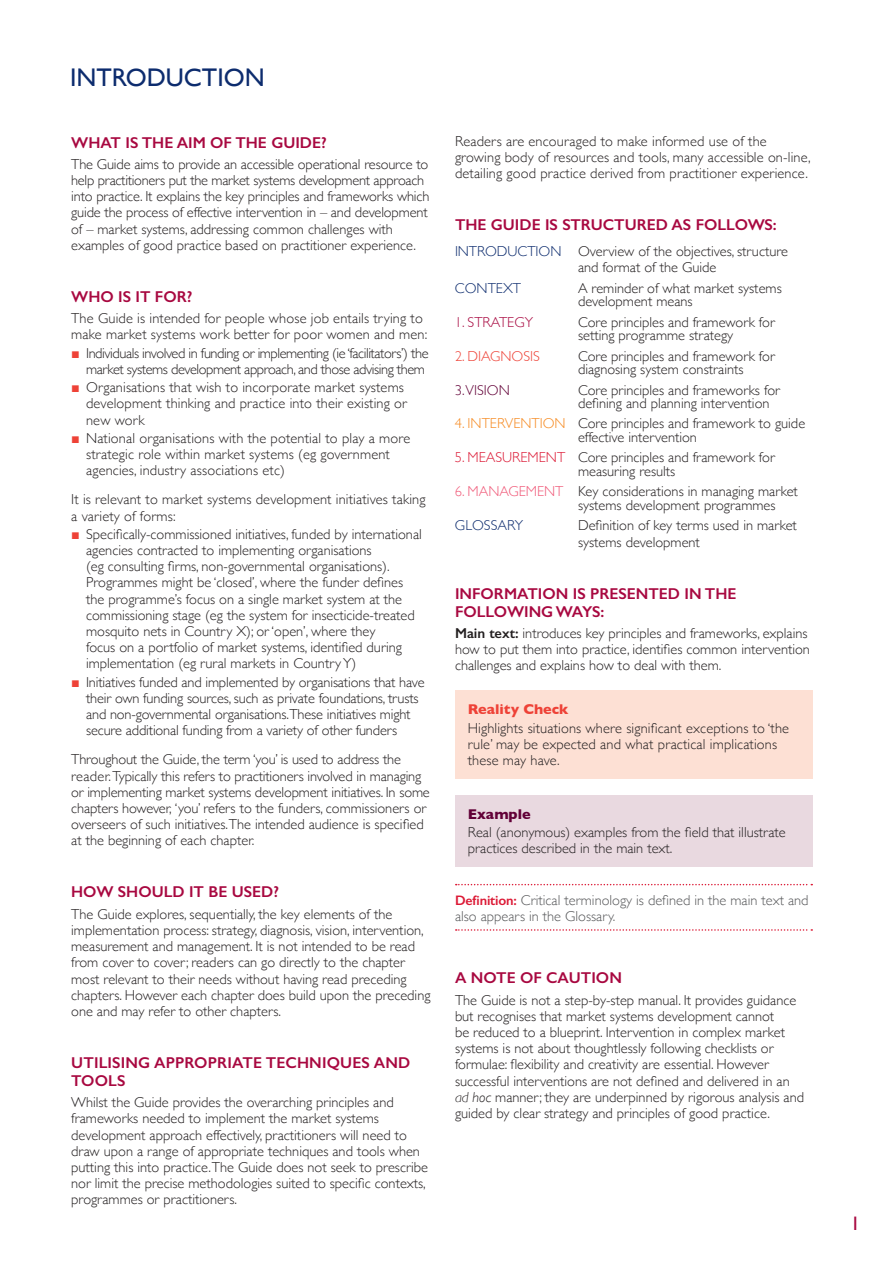
<style>
.page{position:relative;width:893px;height:1263px;background:#fff}
.page>*{position:absolute;margin:0;border:0;box-sizing:border-box;transform-origin:0 0}
.t1{font:25.5px "Gill Sans";color:#0d2c6e}
.Page_no{font:19.5px "Gill Sans";color:#a80840}
.t2{font:600 15.75px/18px "Gill Sans";color:#a80840}
.Body_no_space_abo{font:300 14.4px/16.2px "Gill Sans";color:#231f20}
.Body{font:300 14.4px/16.2px "Gill Sans";color:#231f20}
.Body_no_space_abo-2{font:300 14.4px/16.2px "Gill Sans";letter-spacing:-.03em;color:#231f20;text-align:right}
.Definition{font:300 14.4px/16.2px "Gill Sans";color:#57585a}
.Body-2{font:300 14.4px "Gill Sans";color:#0d2c6e}
.Body-3{font:300 14.4px "Gill Sans";color:#ee4237}
.Body-4{font:300 14.4px "Gill Sans";color:#a80840}
.Body-5{font:300 14.4px "Gill Sans";color:#620037}
.s1{font-family:"Arial";font-weight:700;color:#ee4237}
.s2{color:#0d2c6e}
.s3{color:#f6891f}
.s4{color:#dc1a36}
.s5{color:#f05978}
.s6{font-weight:600}
.s7{font-weight:700;color:#ee4237}
.s8{font-weight:700;color:#620037}
.s9{font-weight:600;font-size:13.8px;color:#dc1a36}
.s10{font-style:italic}
</style>
<div class="page">
<svg style="left:456px;top:884px;width:356px;height:1px"></svg>
<svg style="left:456px;top:929px;width:356px;height:2px"></svg>
<div style="left:455px;top:691px;width:357px;height:88px;background:#fde0d4"></div>
<div style="left:455px;top:795px;width:357px;height:72px;background:#e9d9e0"></div>
<h1 class="t1" style="left:70px;top:62px;width:196px">INTRODUCTION</h1>
<h2 class="t2" style="left:71px;top:133px;width:257px">WHAT IS THE AIM OF THE GUIDE?</h2>
<p class="Body_no_space_abo" style="left:71px;top:155px;width:360px">The Guide aims to provide an accessible operational resource to help practitioners put the market systems development approach into practice. It explains the key principles and frameworks which guide the process of effective intervention in – and development of – market systems, addressing common challenges with examples of good practice based on practitioner experience.</p>
<h2 class="t2" style="left:71px;top:287px;width:123px">WHO IS IT FOR?</h2>
<p class="Body_no_space_abo" style="left:71px;top:310px;width:358px">The Guide is intended for people whose job entails trying to make market systems work better for poor women and men:</p>
<p class="Body_no_space_abo-2" style="left:71px;top:344px;width:359px"><span class="s1">■</span> Individuals involved in funding or implementing (ie ‘facilitators’) the market systems development approach, and those advising them</p>
<p class="Body_no_space_abo" style="left:86px;top:379px;width:322px;text-indent:-15px"><span class="s1">■</span> Organisations that wish to incorporate market systems development thinking and practice into their existing or new work</p>
<p class="Body_no_space_abo" style="left:86px;top:429px;width:326px;text-indent:-15px"><span class="s1">■</span> National organisations with the potential to play a more strategic role within market systems (eg government agencies, industry associations etc)</p>
<p class="Body" style="left:71px;top:491px;width:356px">It is relevant to market systems development initiatives taking a variety of forms:</p>
<p class="Body_no_space_abo" style="left:86px;top:525px;width:337px;text-indent:-15px"><span class="s1">■</span> Specifically-commissioned initiatives, funded by international agencies contracted to implementing organisations<br>(eg consulting firms, non-governmental organisations).<br>Programmes might be ‘closed’, where the funder defines the programme’s focus on a single market system at the commissioning stage (eg the system for insecticide-treated mosquito nets in Country X); or ‘open’, where they<br>focus on a portfolio of market systems, identified during implementation (eg rural markets in Country Y)</p>
<p class="Body_no_space_abo" style="left:86px;top:673px;width:340px;text-indent:-15px"><span class="s1">■</span> Initiatives funded and implemented by organisations that have their own funding sources, such as private foundations, trusts and non-governmental organisations.These initiatives might secure additional funding from a variety of other funders</p>
<p class="Body" style="left:71px;top:751px;width:360px">Throughout the Guide, the term ‘you’ is used to address the reader. Typically this refers to practitioners involved in managing or implementing market systems development initiatives. In some chapters however, ‘you’ refers to the funders, commissioners or overseers of such initiatives.The intended audience is specified at the beginning of each chapter.</p>
<h2 class="t2" style="left:71px;top:883px;width:209px">HOW SHOULD IT BE USED?</h2>
<p class="Body_no_space_abo" style="left:71px;top:905px;width:361px">The Guide explores, sequentially, the key elements of the implementation process: strategy, diagnosis, vision, intervention, measurement and management. It is not intended to be read from cover to cover; readers can go directly to the chapter most relevant to their needs without having read preceding chapters. However each chapter does build upon the preceding one and may refer to other chapters.</p>
<h2 class="t2" style="left:71px;top:1053px;width:341px">UTILISING APPROPRIATE TECHNIQUES AND<br>TOOLS</h2>
<p class="Body_no_space_abo" style="left:71px;top:1094px;width:358px">Whilst the Guide provides the overarching principles and frameworks needed to implement the market systems development approach effectively, practitioners will need to draw upon a range of appropriate techniques and tools when putting this into practice.The Guide does not seek to prescribe nor limit the precise methodologies suited to specific contexts, programmes or practitioners.</p>
<p class="Body" style="left:455px;top:133px;width:357px">Readers are encouraged to make informed use of the growing body of resources and tools, many accessible on-line, detailing good practice derived from practitioner experience.</p>
<h2 class="t2" style="left:455px;top:216px;width:323px">THE GUIDE IS STRUCTURED AS FOLLOWS:</h2>
<p class="Body" style="left:578px;top:242px;width:212px;text-indent:-123px"><span class="s2">INTRODUCTION</span> Overview of the objectives, structure and format of the Guide</p>
<p class="Body-2" style="left:455px;top:277px;width:68px">CONTEXT</p>
<p class="Body" style="left:578px;top:280px;width:205px;line-height:13.5px">A reminder of what market systems development means</p>
<p class="Body-4" style="left:455px;top:311px;width:80px">1. STRATEGY</p>
<p class="Body" style="left:578px;top:314px;width:198px;line-height:13.5px">Core principles and framework for setting programme strategy</p>
<p class="Body-3" style="left:455px;top:344px;width:86px">2. DIAGNOSIS</p>
<p class="Body" style="left:578px;top:348px;width:198px;line-height:13.5px">Core principles and framework for diagnosing system constraints</p>
<p class="Body-5" style="left:455px;top:378px;width:56px">3.VISION</p>
<p class="Body" style="left:578px;top:382px;width:203px;line-height:13.5px">Core principles and frameworks for defining and planning intervention</p>
<p class="Body" style="left:578px;top:416px;width:229px;line-height:13.5px;text-indent:-123px"><span class="s3">4. INTERVENTION</span> Core principles and framework to guide effective intervention</p>
<p class="Body" style="left:578px;top:450px;width:198px;line-height:13.5px;text-indent:-123px"><span class="s4">5. MEASUREMENT</span> Core principles and framework for measuring results</p>
<p class="Body" style="left:578px;top:484px;width:221px;line-height:13.5px;text-indent:-123px"><span class="s5">6. MANAGEMENT</span> Key considerations in managing market systems development programmes</p>
<p class="Body-2" style="left:455px;top:514px;width:70px">GLOSSARY</p>
<p class="Body" style="left:578px;top:517px;width:220px">Definition of key terms used in market systems development</p>
<h2 class="t2" style="left:455px;top:584px;width:283px">INFORMATION IS PRESENTED IN THE<br>FOLLOWING WAYS:</h2>
<p class="Body_no_space_abo" style="left:455px;top:624px;width:356px"><span class="s6">Main text:</span> introduces key principles and frameworks, explains how to put them into practice, identifies common intervention challenges and explains how to deal with them.</p>
<p class="Body_no_space_abo" style="left:468px;top:700px;width:323px;line-height:18.3px"><span class="s7">Reality Check<br></span>Highlights situations where significant exceptions to ‘the</p>
<p class="Body_no_space_abo" style="left:468px;top:735px;width:311px">rule’ may be expected and what practical implications these may have.</p>
<p class="Body_no_space_abo" style="left:468px;top:804px;width:320px;line-height:18.3px"><span class="s8">Example<br></span>Real (anonymous) examples from the field that illustrate</p>
<p class="Body_no_space_abo" style="left:468px;top:840px;width:206px">practices described in the main text.</p>
<p class="Definition" style="left:455px;top:891px;width:355px"><span class="s9">Definition:</span> Critical terminology is defined in the main text and also appears in the Glossary.</p>
<h2 class="t2" style="left:455px;top:969px;width:168px">A NOTE OF CAUTION</h2>
<p class="Body_no_space_abo" style="left:455px;top:991px;width:351px">The Guide is not a step-by-step manual. It provides guidance but recognises that market systems development cannot<br>be reduced to a blueprint. Intervention in complex market systems is not about thoughtlessly following checklists or formulae: flexibility and creativity are essential. However successful interventions are not defined and delivered in an <span class="s10">ad hoc</span> manner; they are underpinned by rigorous analysis and guided by clear strategy and principles of good practice.</p>
<p class="Page_no" style="left:850px;top:1211px;width:11px">1</p>
</div>
